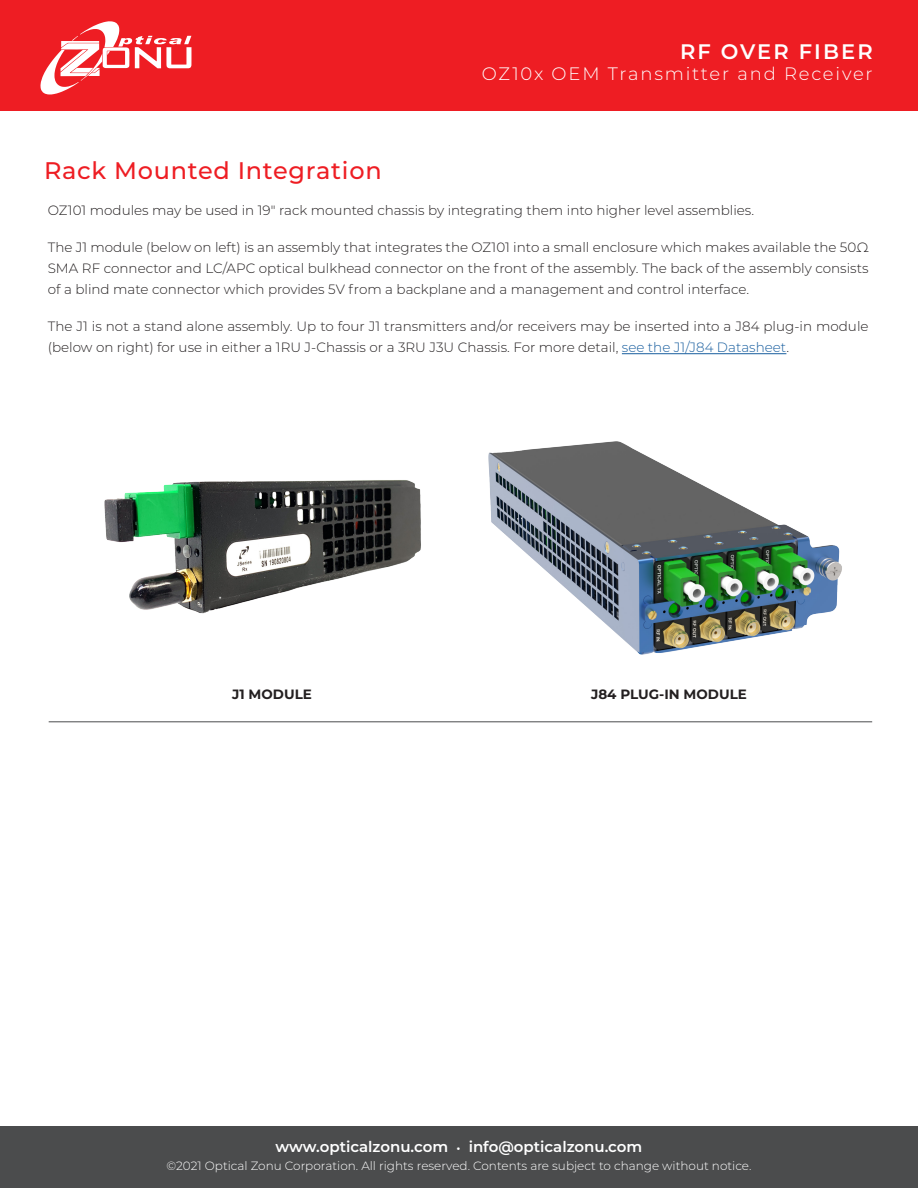
<style>
.page{position:relative;width:918px;height:1188px;background:#fff}
.page>*{position:absolute;margin:0;border:0;box-sizing:border-box;transform-origin:0 0}
.Text_Title_Fl_Lft{font:500 24px "Montserrat";letter-spacing:.03em;color:#ee1d23}
.t1{font:600 21px "Montserrat";letter-spacing:.1em;color:#fff}
.t2{font:300 18px "Montserrat";letter-spacing:.1em;color:#fff}
.t3{font:600 15px "Montserrat";color:#fff}
.Text_Just{font:300 13.5px/21px "Montserrat";color:#231f20;text-align:justify}
.Text_Just-2{font:700 13.5px "Montserrat";color:#231f20}
.t4{font:300 12px "Montserrat";color:#fff}
.s1{color:#175d9e}
.s2{font-size:12px}
</style>
<div class="page">
<div style="left:0;top:0;width:918px;height:111px;background:#ee1d23"></div>
<div style="left:0;top:1126px;width:918px;height:62px;background:#4b4c4d"></div>
<svg style="left:40px;top:21px;width:151px;height:74px"></svg>
<hr style="left:622px;top:353px;width:164px;height:1px;background:#175d9e">
<img style="left:488px;top:441px;width:354px;height:214px">
<img style="left:104px;top:480px;width:317px;height:134px">
<hr style="left:49px;top:721px;width:823px;height:1px;background:#4b4c4d">
<h2 class="t1" style="left:680px;top:36px;width:194px">RF OVER FIBER</h2>
<h3 class="t2" style="left:482px;top:62px;width:392px">OZ10x OEM Transmitter and Receiver</h3>
<p class="Text_Title_Fl_Lft" style="left:44px;top:154px;width:339px">Rack Mounted Integration</p>
<p class="Text_Just" style="left:48px;top:199px;width:708px">OZ101 modules may be used in 19" rack mounted chassis by integrating them into higher level assemblies.</p>
<p class="Text_Just" style="left:48px;top:236px;width:822px">The J1 module (below on left) is an assembly that integrates the OZ101 into a small enclosure which makes available the 50Ω SMA RF connector and LC/APC optical bulkhead connector on the front of the assembly. The back of the assembly consists of a blind mate connector which provides 5V from a backplane and a management and control interface.</p>
<p class="Text_Just" style="left:48px;top:316px;width:822px">The J1 is not a stand alone assembly. Up to four J1 transmitters and/or receivers may be inserted into a J84 plug-in module (below on right) for use in either a 1RU J-Chassis or a 3RU J3U Chassis. For more detail, <span class="s1">see the J1/J84 Datasheet</span>.</p>
<p class="Text_Just-2" style="left:232px;top:684px;width:81px">J1 MODULE</p>
<p class="Text_Just-2" style="left:591px;top:684px;width:157px">J84 PLUG-IN MODULE</p>
<p class="t3" style="left:276px;top:1136px;width:368px">www.opticalzonu.com <span class="s2">•</span> info@opticalzonu.com</p>
<p class="t4" style="left:167px;top:1158px;width:586px">©2021 Optical Zonu Corporation. All rights reserved. Contents are subject to change without notice.</p>
</div>
